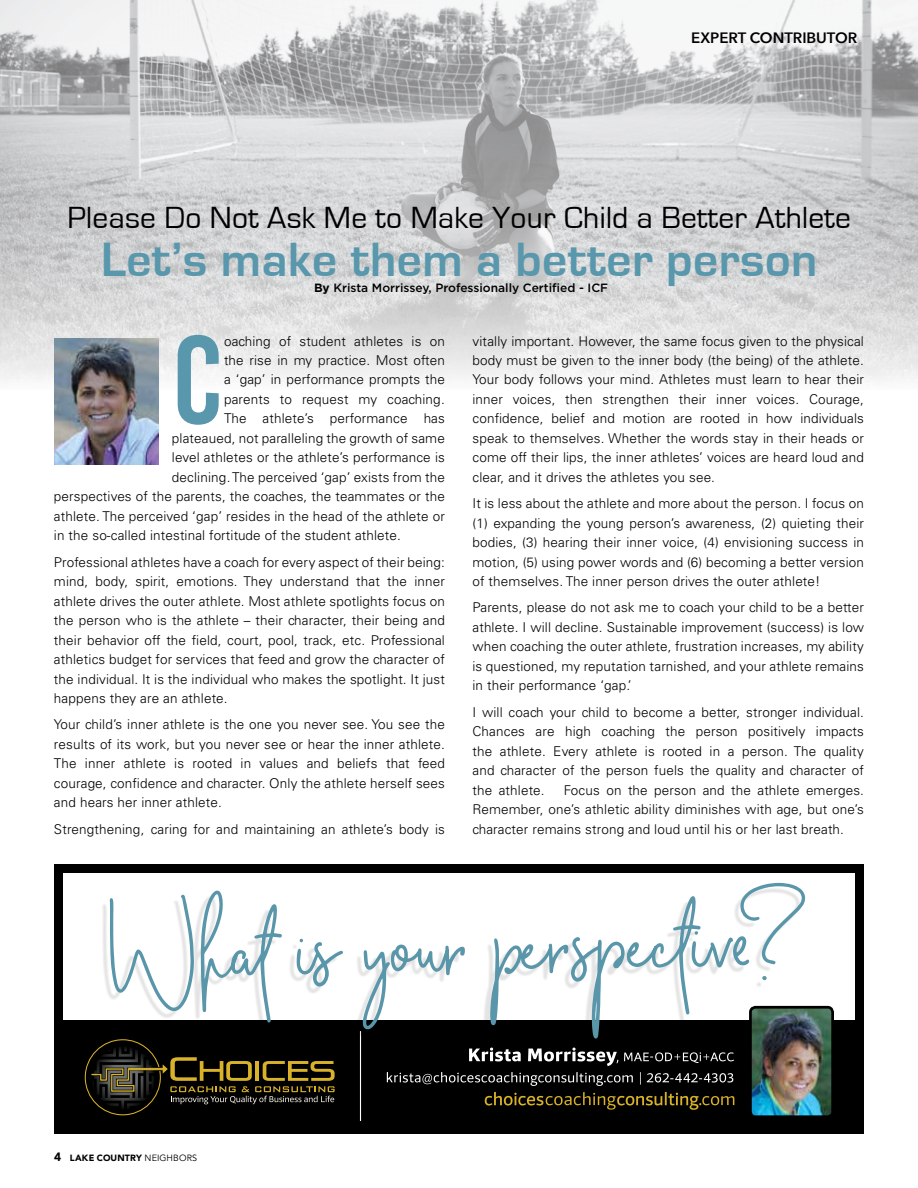
<style>
.page{position:relative;width:918px;height:1188px;background:#fff}
.page>*{position:absolute;margin:0;border:0;box-sizing:border-box;transform-origin:0 0}
.t1{font:124.95px "Bebas Kai";color:#5997ac}
.t2{font:700 49.5px "Eurostile";letter-spacing:.01em;color:#5997ac}
.t3{font:31.5px "Eurostile";letter-spacing:.01em;color:#000}
.t4{font:600 15px "Avenir Next";color:#000}
.t5{font:300 13.5px/19.5px "Univers";letter-spacing:.01em;color:#000;text-align:justify}
.t6{font:500 12px "Gotham";color:#000}
.t7{font:900 9px "Avenir";letter-spacing:.015em;color:#000}
.s1{font-weight:700}
.s2{font-size:12px}
.s3{font-weight:400}
</style>
<div class="page">
<img style="left:0;top:0;width:918px;height:390px">
<div style="left:54px;top:1021px;width:810px;height:113px;background:#000"></div>
<svg style="left:387px;top:1072px;width:346px;height:14px"></svg>
<svg style="left:469px;top:1048px;width:265px;height:18px"></svg>
<svg style="left:485px;top:1092px;width:249px;height:18px"></svg>
<img style="left:753px;top:1007px;width:80px;height:107px">
<div style="left:749px;top:1006px;width:85px;height:112px;border:3px solid #000;border-radius:5px"></div>
<svg style="left:85px;top:1046px;width:250px;height:69px"></svg>
<hr style="left:360px;top:1031px;width:1px;height:90px;background:#fff">
<div style="left:101px;top:887px;width:700px;height:159px;background:#000;opacity:.11"></div>
<svg style="left:110px;top:883px;width:695px;height:156px"></svg>
<div style="left:54px;top:864px;width:810px;height:270px;border:9px solid #000"></div>
<img style="left:54px;top:338px;width:104px;height:126px">
<p class="t4" style="left:691px;top:25px;width:168px">EXPERT CONTRIBUTOR</p>
<h3 class="t3" style="left:67px;top:201px;width:785px">Please Do Not Ask Me to Make Your Child a Better Athlete</h3>
<h2 class="t2" style="left:101px;top:232px;width:718px">Let’s make them a better person</h2>
<p class="t6" style="left:314px;top:280px;width:296px"><span class="s1">By</span> Krista Morrissey, Professionally Certified - ICF</p>
<h1 class="t1" style="left:172px;top:313px;width:52px">C</h1>
<p class="t5" style="left:224px;top:331px;width:222px">oaching of student athletes is on</p>
<p class="t5" style="left:224px;top:350px;width:222px">the rise in my practice. Most often</p>
<p class="t5" style="left:224px;top:370px;width:222px">a ‘gap’ in performance prompts the</p>
<p class="t5" style="left:224px;top:389px;width:222px">parents to request my coaching.</p>
<p class="t5" style="left:224px;top:409px;width:222px">The athlete’s performance has</p>
<p class="t5" style="left:172px;top:428px;width:275px">plateaued, not paralleling the growth of same</p>
<p class="t5" style="left:172px;top:448px;width:275px">level athletes or the athlete’s performance is</p>
<p class="t5" style="left:172px;top:467px;width:275px">declining. The perceived ‘gap’ exists from the</p>
<p class="t5" style="left:54px;top:487px;width:393px">perspectives of the parents, the coaches, the teammates or the</p>
<p class="t5" style="left:54px;top:506px;width:392px">athlete. The perceived ‘gap’ resides in the head of the athlete or</p>
<p class="t5" style="left:54px;top:526px;width:348px">in the so-called intestinal fortitude of the student athlete.</p>
<p class="t5" style="left:54px;top:552px;width:392px">Professional athletes have a coach for every aspect of their being: mind, body, spirit, emotions. They understand that the inner athlete drives the outer athlete. Most athlete spotlights focus on the person who is the athlete – their character, their being and their behavior off the field, court, pool, track, etc. Professional athletics budget for services that feed and grow the character of the individual. It is the individual who makes the spotlight. It just happens they are an athlete.</p>
<p class="t5" style="left:54px;top:715px;width:393px">Your child’s inner athlete is the one you never see. You see the results of its work, but you never see or hear the inner athlete.<br>The inner athlete is rooted in values and beliefs that feed courage, confidence and character. Only the athlete herself sees and hears her inner athlete.</p>
<p class="t5" style="left:54px;top:819px;width:392px">Strengthening, caring for and maintaining an athlete’s body is</p>
<p class="t5" style="left:472px;top:331px;width:393px">vitally important. However, the same focus given to the physical body must be given to the inner body (the being) of the athlete.<br>Your body follows your mind. Athletes must learn to hear their inner voices, then strengthen their inner voices. Courage, confidence, belief and motion are rooted in how individuals speak to themselves. Whether the words stay in their heads or come off their lips, the inner athletes’ voices are heard loud and clear, and it drives the athletes you see.</p>
<p class="t5" style="left:472px;top:494px;width:393px">It is less about the athlete and more about the person. I focus on (1) expanding the young person’s awareness, (2) quieting their bodies, (3) hearing their inner voice, (4) envisioning success in motion, (5) using power words and (6) becoming a better version of themselves. The inner person drives the outer athlete!</p>
<p class="t5" style="left:472px;top:598px;width:393px">Parents, please do not ask me to coach your child to be a better athlete. I will decline. Sustainable improvement (success) is low when coaching the outer athlete, frustration increases, my ability is questioned, my reputation tarnished, and your athlete remains in their performance ‘gap.’</p>
<p class="t5" style="left:472px;top:702px;width:393px">I will coach your child to become a better, stronger individual.<br>Chances are high coaching the person positively impacts the athlete. Every athlete is rooted in a person. The quality and character of the person fuels the quality and character of the athlete.</p>
<p class="t5" style="left:472px;top:780px;width:393px;text-indent:91px">Focus on the person and the athlete emerges.<br>Remember, one’s athletic ability diminishes with age, but one’s character remains strong and loud until his or her last breath.</p>
<p class="t7" style="left:54px;top:1152px;width:145px"><span class="s2">4</span> LAKE COUNTRY <span class="s3">NEIGHBORS</span></p>
</div>
